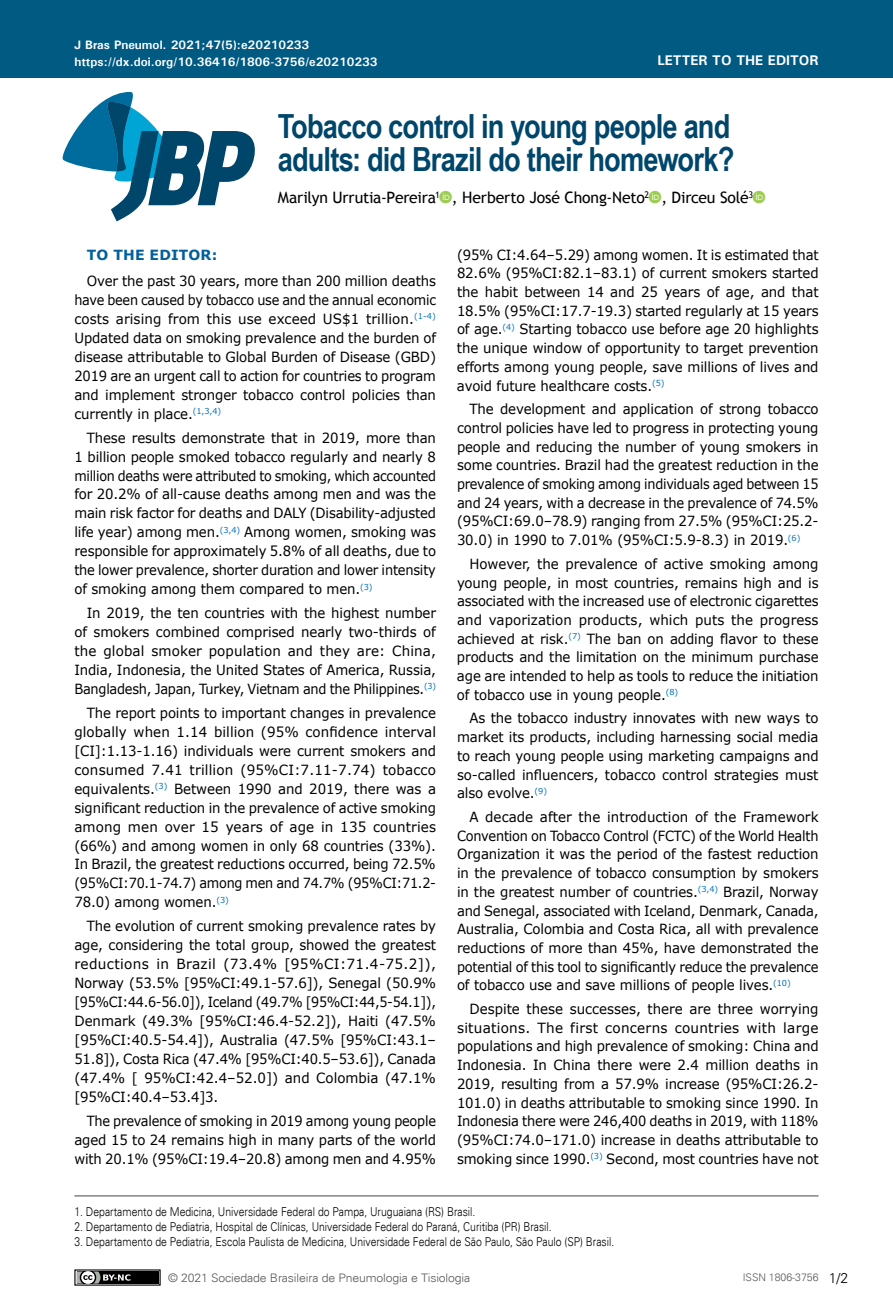
<style>
.page{position:relative;width:893px;height:1315px;background:#fff}
.page>*{position:absolute;margin:0;border:0;box-sizing:border-box;transform-origin:0 0}
.t1{font:700 33.25px/33.2px "Arial Narrow";letter-spacing:-.025em;color:#00466b}
.t2{font:21px "ID font Regular";color:#9dcc52}
.t3{font:15.75px "Trebuchet MS";letter-spacing:-.01em;color:#000}
.t4{font:14px/18.9px "Verdana";letter-spacing:-.01em;color:#000;text-align:justify;scale:.95 1}
.t5{font:14px/18.7px "Verdana";letter-spacing:-.01em;color:#000;text-align:justify;scale:.96 1}
.t6{font:14px/18.7px "Verdana";letter-spacing:-.01em;color:#000;text-align:justify;scale:.94 1}
.t7{font:14px/18.9px "Verdana";letter-spacing:-.01em;color:#000;text-align:justify;scale:.92 1}
.t8{font:700 14px "Univers";color:#fff}
.t9{font:700 14px "Verdana";letter-spacing:.01em;color:#01609a}
.t10{font:300 14px "Univers";color:#000}
.t11{font:300 12.25px "Univers";color:#000;scale:.85 1}
.t12{font:700 12.25px "Univers";color:#fff}
.t13{font:300 11.72px "Univers";letter-spacing:-.01em;color:#58595b;scale:1.04 1}
.t14{font:300 10.5px "Univers";color:#58595b}
.s1{font-family:"ID font Regular";font-size:21px;color:#9dcc52}
</style>
<div class="page">
<div style="left:0;top:0;width:893px;height:78px;background:#005a82"></div>
<svg style="left:62px;top:91px;width:193px;height:130px"></svg>
<div style="left:75px;top:1270px;width:85px;height:15px;background:#000"></div>
<div style="left:74px;top:1269px;width:87px;height:16px;border:1px solid #000"></div>
<svg style="left:74px;top:1269px;width:56px;height:17px"></svg>
<hr style="left:74px;top:1195px;width:745px;height:1px;background:#464547">
<p class="t12" style="left:74px;top:37px;width:236px">J Bras Pneumol. 2021;47(5):e20210233</p>
<p class="t12" style="left:74px;top:54px;width:305px">https://dx.doi.org/10.36416/1806-3756/e20210233</p>
<p class="t8" style="left:657px;top:52px;width:163px">LETTER TO THE EDITOR</p>
<h1 class="t1" style="left:278px;top:108px;width:458px">Tobacco control in young people and adults: did Brazil do their homework?</h1>
<p class="t3" style="left:278px;top:188px;width:477px">Marilyn Urrutia-Pereira<sup>1</sup><span class="s1">a</span>, Herberto José Chong-Neto<sup>2</sup><span class="s1">a</span>, Dirceu Solé<sup>3</sup></p>
<h2 class="t2" style="left:753px;top:186px;width:14px">a</h2>
<p class="t9" style="left:87px;top:245px;width:132px">TO THE EDITOR:</p>
<p class="t4" style="left:74px;top:271px;width:382px;text-indent:12px">Over the past 30 years, more than 200 million deaths have been caused by tobacco use and the annual economic costs arising from this use exceed US$1 trillion.<sup>(1-4)<br></sup>Updated data on smoking prevalence and the burden of disease attributable to Global Burden of Disease (GBD)<br>2019 are an urgent call to action for countries to program and implement stronger tobacco control policies than currently in place.<sup>(1,3,4)</sup></p>
<p class="t4" style="left:74px;top:428px;width:382px;text-indent:12px">These results demonstrate that in 2019, more than 1 billion people smoked tobacco regularly and nearly 8 million deaths were attributed to smoking, which accounted for 20.2% of all-cause deaths among men and was the main risk factor for deaths and DALY (Disability-adjusted life year) among men.<sup>(3,4)</sup> Among women, smoking was responsible for approximately 5.8% of all deaths, due to the lower prevalence, shorter duration and lower intensity of smoking among them compared to men.<sup>(3)</sup></p>
<p class="t4" style="left:74px;top:603px;width:382px;text-indent:12px">In 2019, the ten countries with the highest number of smokers combined comprised nearly two-thirds of the global smoker population and they are: China, India, Indonesia, the United States of America, Russia, Bangladesh, Japan, Turkey, Vietnam and the Philippines.<sup>(3)</sup></p>
<p class="t4" style="left:74px;top:703px;width:382px;text-indent:12px">The report points to important changes in prevalence globally when 1.14 billion (95% confidence interval [CI]:1.13-1.16) individuals were current smokers and consumed 7.41 trillion (95%CI:7.11-7.74) tobacco equivalents.<sup>(3)</sup> Between 1990 and 2019, there was a significant reduction in the prevalence of active smoking among men over 15 years of age in 135 countries (66%) and among women in only 68 countries (33%).<br>In Brazil, the greatest reductions occurred, being 72.5% (95%CI:70.1-74.7) among men and 74.7% (95%CI:71.2- 78.0) among women.<sup>(3)</sup></p>
<p class="t4" style="left:74px;top:916px;width:382px;text-indent:12px">The evolution of current smoking prevalence rates by age, considering the total group, showed the greatest reductions in Brazil (73.4% [95%CI:71.4-75.2]), Norway (53.5% [95%CI:49.1-57.6]), Senegal (50.9% [95%CI:44.6-56.0]), Iceland (49.7% [95%CI:44,5-54.1]), Denmark (49.3% [95%CI:46.4-52.2]), Haiti (47.5% [95%CI:40.5-54.4]), Australia (47.5% [95%CI:43.1– 51.8]), Costa Rica (47.4% [95%CI:40.5–53.6]), Canada (47.4% [ 95%CI:42.4–52.0]) and Colombia (47.1% [95%CI:40.4–53.4]3.</p>
<p class="t7" style="left:74px;top:1111px;width:395px;text-indent:12px">The prevalence of smoking in 2019 among young people aged 15 to 24 remains high in many parts of the world with 20.1% (95%CI:19.4–20.8) among men and 4.95%</p>
<p class="t6" style="left:457px;top:245px;width:386px">(95% CI:4.64–5.29) among women. It is estimated that 82.6% (95%CI:82.1–83.1) of current smokers started the habit between 14 and 25 years of age, and that 18.5% (95%CI:17.7-19.3) started regularly at 15 years of age.<sup>(4)</sup> Starting tobacco use before age 20 highlights the unique window of opportunity to target prevention efforts among young people, save millions of lives and avoid future healthcare costs.<sup>(5)</sup></p>
<p class="t4" style="left:457px;top:400px;width:382px;text-indent:12px">The development and application of strong tobacco control policies have led to progress in protecting young people and reducing the number of young smokers in some countries. Brazil had the greatest reduction in the prevalence of smoking among individuals aged between 15 and 24 years, with a decrease in the prevalence of 74.5% (95%CI:69.0–78.9) ranging from 27.5% (95%CI:25.2- 30.0) in 1990 to 7.01% (95%CI:5.9-8.3) in 2019.<sup>(6)</sup></p>
<p class="t5" style="left:457px;top:554px;width:378px;text-indent:12px">However, the prevalence of active smoking among young people, in most countries, remains high and is associated with the increased use of electronic cigarettes and vaporization products, which puts the progress achieved at risk.<sup>(7)</sup> The ban on adding flavor to these products and the limitation on the minimum purchase age are intended to help as tools to reduce the initiation of tobacco use in young people.<sup>(8)</sup></p>
<p class="t4" style="left:457px;top:709px;width:382px;text-indent:12px">As the tobacco industry innovates with new ways to market its products, including harnessing social media to reach young people using marketing campaigns and so-called influencers, tobacco control strategies must also evolve.<sup>(9)</sup></p>
<p class="t5" style="left:457px;top:807px;width:378px;text-indent:12px">A decade after the introduction of the Framework Convention on Tobacco Control (FCTC) of the World Health Organization it was the period of the fastest reduction in the prevalence of tobacco consumption by smokers in the greatest number of countries.<sup>(3,4)</sup> Brazil, Norway and Senegal, associated with Iceland, Denmark, Canada, Australia, Colombia and Costa Rica, all with prevalence reductions of more than 45%, have demonstrated the potential of this tool to significantly reduce the prevalence of tobacco use and save millions of people lives.<sup>(10)</sup></p>
<p class="t5" style="left:457px;top:999px;width:378px;text-indent:12px">Despite these successes, there are three worrying situations. The first concerns countries with large populations and high prevalence of smoking: China and Indonesia. In China there were 2.4 million deaths in 2019, resulting from a 57.9% increase (95%CI:26.2- 101.0) in deaths attributable to smoking since 1990. In Indonesia there were 246,400 deaths in 2019, with 118% (95%CI:74.0–171.0) increase in deaths attributable to smoking since 1990.<sup>(3)</sup> Second, most countries have not</p>
<p class="t11" style="left:74px;top:1204px;width:473px">1. Departamento de Medicina, Universidade Federal do Pampa, Uruguaiana (RS) Brasil.</p>
<p class="t11" style="left:74px;top:1219px;width:563px">2. Departamento de Pediatria, Hospital de Clínicas, Universidade Federal do Paraná, Curitiba (PR) Brasil.</p>
<p class="t11" style="left:74px;top:1233px;width:637px">3. Departamento de Pediatria, Escola Paulista de Medicina, Universidade Federal de São Paulo, São Paulo (SP) Brasil.</p>
<p class="t13" style="left:168px;top:1270px;width:292px">© 2021 Sociedade Brasileira de Pneumologia e Tisiologia</p>
<p class="t14" style="left:743px;top:1271px;width:77px">ISSN 1806-3756</p>
<p class="t10" style="left:829px;top:1269px;width:21px">1/2</p>
</div>
